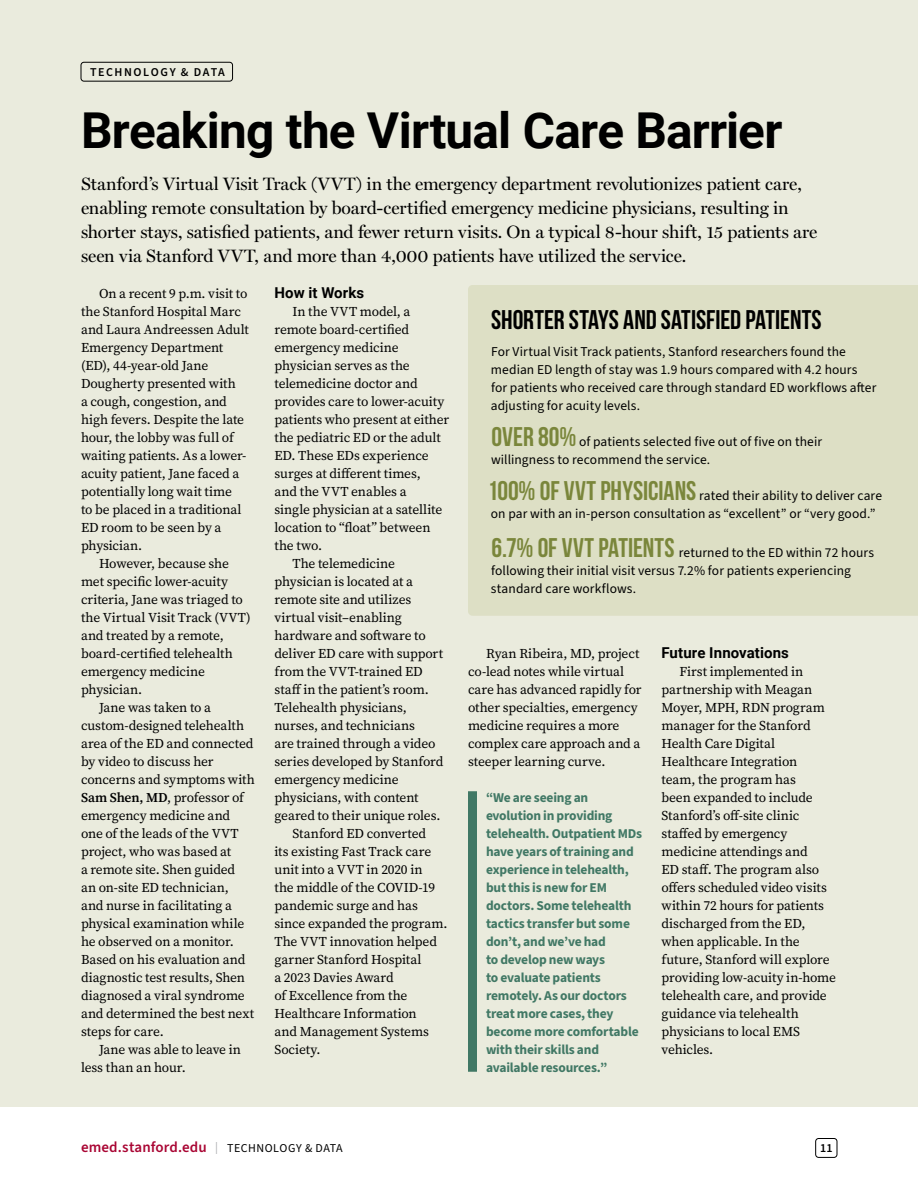
<style>
.page{position:relative;width:918px;height:1188px;background:#fff}
.page>*{position:absolute;margin:0;border:0;box-sizing:border-box;transform-origin:0 0}
.t1{font:700 49.5px "Roboto";letter-spacing:-.015em;color:#000}
.t2{font:27px "Bebas Neue";letter-spacing:-.005em;color:#000}
.t3{font:18px/24px "Miller Display";letter-spacing:-.005em;color:#000}
.t4{font:600 15px "Source Sans 3";letter-spacing:.005em;color:#a90533}
.t5{font:700 15px "Roboto";letter-spacing:.005em;color:#000}
.t6{font:13.5px/18px "Source Serif 4";letter-spacing:-.01em;color:#000}
.t7{font:13.5px/18px "Source Sans 3";letter-spacing:.005em;color:#000}
.t8{font:700 13.5px/18px "Source Sans 3";letter-spacing:-.015em;color:#417865}
.t9{font:600 12px "Source Sans 3";letter-spacing:.13em;color:#000}
.s1{font-weight:600}
.s2{font-family:"Bebas Neue";font-size:27px;color:#7a863b}
.s3{font-weight:400;font-size:12px;color:#a7a9ac}
.s4{font-weight:400;font-size:12px;color:#000}
</style>
<div class="page">
<div style="left:0;top:0;width:918px;height:1107px;background:#eaebdd"></div>
<div style="left:81px;top:62px;width:152px;height:19px;border:1px solid #000;border-radius:3px"></div>
<div style="left:468px;top:791px;width:9px;height:281px;background:#417865"></div>
<div style="left:468px;top:285px;width:450px;height:331px;background:#dddfc5"></div>
<div style="left:815px;top:1138px;width:22px;height:20px;border:1px solid #000;border-radius:3px"></div>
<p class="t9" style="left:90px;top:64px;width:136px">TECHNOLOGY &amp; DATA</p>
<h1 class="t1" style="left:81px;top:95px;width:703px">Breaking the Virtual Care Barrier</h1>
<p class="t3" style="left:81px;top:171px;width:738px">Stanford’s Virtual Visit Track (VVT) in the emergency department revolutionizes patient care, enabling remote consultation by board-certified emergency medicine physicians, resulting in shorter stays, satisfied patients, and fewer return visits. On a typical 8-hour shift, 15 patients are seen via Stanford VVT, and more than 4,000 patients have utilized the service.</p>
<p class="t6" style="left:81px;top:284px;width:169px;text-indent:18px">On a recent 9 p.m. visit to the Stanford Hospital Marc and Laura Andreessen Adult<br>Emergency Department (ED), 44-year-old Jane<br>Dougherty presented with<br>a cough, congestion, and high fevers. Despite the late hour, the lobby was full of waiting patients. As a lower&shy;acuity patient, Jane faced a potentially long wait time<br>to be placed in a traditional<br>ED room to be seen by a physician.</p>
<p class="t6" style="left:99px;top:554px;width:132px">However, because she</p>
<p class="t6" style="left:81px;top:572px;width:149px">met specific lower-acuity</p>
<p class="t6" style="left:81px;top:590px;width:163px">criteria, Jane was triaged to</p>
<p class="t6" style="left:81px;top:608px;width:171px">the Virtual Visit Track (VVT)</p>
<p class="t6" style="left:81px;top:626px;width:144px">and treated by a remote,</p>
<p class="t6" style="left:81px;top:644px;width:153px">board-certified telehealth</p>
<p class="t6" style="left:81px;top:662px;width:126px">emergency medicine</p>
<p class="t6" style="left:81px;top:680px;width:63px">physician.</p>
<p class="t6" style="left:99px;top:698px;width:114px">Jane was taken to a</p>
<p class="t6" style="left:81px;top:716px;width:165px">custom-designed telehealth</p>
<p class="t6" style="left:81px;top:734px;width:174px">area of the ED and connected</p>
<p class="t6" style="left:81px;top:752px;width:134px">by video to discuss her</p>
<p class="t6" style="left:81px;top:770px;width:175px">concerns and symptoms with</p>
<p class="t6" style="left:81px;top:788px;width:165px"><span class="s1">Sam Shen, MD</span>, professor of</p>
<p class="t6" style="left:81px;top:806px;width:151px">emergency medicine and</p>
<p class="t6" style="left:81px;top:824px;width:159px">one of the leads of the VVT</p>
<p class="t6" style="left:81px;top:842px;width:152px">project, who was based at</p>
<p class="t6" style="left:81px;top:860px;width:156px">a remote site. Shen guided</p>
<p class="t6" style="left:81px;top:878px;width:149px">an on-site ED technician,</p>
<p class="t6" style="left:81px;top:896px;width:152px">and nurse in facilitating a</p>
<p class="t6" style="left:81px;top:914px;width:165px">physical examination while</p>
<p class="t6" style="left:81px;top:932px;width:154px">he observed on a monitor.</p>
<p class="t6" style="left:81px;top:950px;width:166px">Based on his evaluation and</p>
<p class="t6" style="left:81px;top:968px;width:166px">diagnostic test results, Shen</p>
<p class="t6" style="left:81px;top:986px;width:165px">diagnosed a viral syndrome</p>
<p class="t6" style="left:81px;top:1004px;width:175px">and determined the best next</p>
<p class="t6" style="left:81px;top:1022px;width:84px">steps for care.</p>
<p class="t6" style="left:99px;top:1040px;width:144px">Jane was able to leave in</p>
<p class="t6" style="left:81px;top:1058px;width:106px">less than an hour.</p>
<p class="t5" style="left:274px;top:282px;width:91px">How it Works</p>
<p class="t6" style="left:292px;top:302px;width:119px">In the VVT model, a</p>
<p class="t6" style="left:275px;top:320px;width:136px">remote board-certified</p>
<p class="t6" style="left:275px;top:338px;width:126px">emergency medicine</p>
<p class="t6" style="left:275px;top:356px;width:137px">physician serves as the</p>
<p class="t6" style="left:275px;top:374px;width:145px">telemedicine doctor and</p>
<p class="t6" style="left:275px;top:392px;width:171px">provides care to lower-acuity</p>
<p class="t6" style="left:275px;top:410px;width:176px">patients who present at either</p>
<p class="t6" style="left:275px;top:428px;width:168px">the pediatric ED or the adult</p>
<p class="t6" style="left:275px;top:446px;width:156px">ED. These EDs experience</p>
<p class="t6" style="left:275px;top:464px;width:148px">surges at different times,</p>
<p class="t6" style="left:275px;top:482px;width:134px">and the VVT enables a</p>
<p class="t6" style="left:275px;top:500px;width:169px">single physician at a satellite</p>
<p class="t6" style="left:275px;top:518px;width:158px">location to “float” between</p>
<p class="t6" style="left:275px;top:536px;width:49px">the two.</p>
<p class="t6" style="left:292px;top:554px;width:104px">The telemedicine</p>
<p class="t6" style="left:275px;top:572px;width:140px">physician is located at a</p>
<p class="t6" style="left:275px;top:590px;width:138px">remote site and utilizes</p>
<p class="t6" style="left:275px;top:608px;width:129px">virtual visit–enabling</p>
<p class="t6" style="left:275px;top:626px;width:153px">hardware and software to</p>
<p class="t6" style="left:275px;top:644px;width:170px">deliver ED care with support</p>
<p class="t6" style="left:275px;top:662px;width:150px">from the VVT-trained ED</p>
<p class="t6" style="left:275px;top:680px;width:156px">staff in the patient’s room.</p>
<p class="t6" style="left:275px;top:698px;width:134px">Telehealth physicians,</p>
<p class="t6" style="left:275px;top:716px;width:142px">nurses, and technicians</p>
<p class="t6" style="left:275px;top:734px;width:163px">are trained through a video</p>
<p class="t6" style="left:275px;top:752px;width:170px">series developed by Stanford</p>
<p class="t6" style="left:275px;top:770px;width:126px">emergency medicine</p>
<p class="t6" style="left:275px;top:788px;width:146px">physicians, with content</p>
<p class="t6" style="left:275px;top:806px;width:167px">geared to their unique roles.</p>
<p class="t6" style="left:292px;top:824px;width:135px">Stanford ED converted</p>
<p class="t6" style="left:275px;top:842px;width:158px">its existing Fast Track care</p>
<p class="t6" style="left:275px;top:860px;width:150px">unit into a VVT in 2020 in</p>
<p class="t6" style="left:275px;top:878px;width:162px">the middle of the COVID-19</p>
<p class="t6" style="left:275px;top:896px;width:145px">pandemic surge and has</p>
<p class="t6" style="left:275px;top:914px;width:174px">since expanded the program.</p>
<p class="t6" style="left:275px;top:932px;width:164px">The VVT innovation helped</p>
<p class="t6" style="left:275px;top:950px;width:149px">garner Stanford Hospital</p>
<p class="t6" style="left:275px;top:968px;width:121px">a 2023 Davies Award</p>
<p class="t6" style="left:275px;top:986px;width:134px">of Excellence from the</p>
<p class="t6" style="left:275px;top:1004px;width:144px">Healthcare Information</p>
<p class="t6" style="left:275px;top:1022px;width:156px">and Management Systems</p>
<p class="t6" style="left:275px;top:1040px;width:48px">Society.</p>
<h2 class="t2" style="left:491px;top:305px;width:332px">SHORTER STAYS AND SATISFIED PATIENTS</h2>
<p class="t7" style="left:491px;top:343px;width:387px">For Virtual Visit Track patients, Stanford researchers found the median ED length of stay was 1.9 hours compared with 4.2 hours for patients who received care through standard ED workflows after adjusting for acuity levels.</p>
<p class="t7" style="left:491px;top:433px;width:332px"><span class="s2">OVER 80%</span> of patients selected five out of five on their willingness to recommend the service.</p>
<p class="t7" style="left:488px;top:487px;width:396px"><span class="s2">100% OF VVT PHYSICIANS</span> rated their ability to deliver care on par with an in-person consultation as “excellent” or “very good.”</p>
<p class="t7" style="left:491px;top:544px;width:385px"><span class="s2">6.7% OF VVT PATIENTS</span> returned to the ED within 72 hours following their initial visit versus 7.2% for patients experiencing standard care workflows.</p>
<p class="t5" style="left:662px;top:642px;width:129px">Future Innovations</p>
<p class="t6" style="left:662px;top:662px;width:176px;text-indent:18px">First implemented in partnership with Meagan<br>Moyer, MPH, RDN program manager for the Stanford<br>Health Care Digital<br>Healthcare Integration<br>team, the program has<br>been expanded to include<br>Stanford’s off-site clinic staffed by emergency medicine attendings and<br>ED staff. The program also offers scheduled video visits within 72 hours for patients discharged from the ED, when applicable. In the future, Stanford will explore providing low-acuity in-home telehealth care, and provide guidance via telehealth physicians to local EMS vehicles.</p>
<p class="t6" style="left:468px;top:644px;width:175px;text-indent:18px">Ryan Ribeira, MD, project co-lead notes while virtual care has advanced rapidly for other specialties, emergency medicine requires a more complex care approach and a steeper learning curve.</p>
<p class="t8" style="left:486px;top:788px;width:158px">“We are seeing an evolution in providing telehealth. Outpatient MDs have years of training and experience in telehealth, but this is new for EM doctors. Some telehealth tactics transfer but some don’t, and we’ve had<br>to develop new ways<br>to evaluate patients remotely. As our doctors treat more cases, they become more comfortable with their skills and available resources.”</p>
<p class="t4" style="left:81px;top:1137px;width:263px">emed.stanford.edu <span class="s3">|</span> <span class="s4">TECHNOLOGY &amp; DATA</span></p>
<p class="t9" style="left:820px;top:1140px;width:14px">11</p>
</div>
